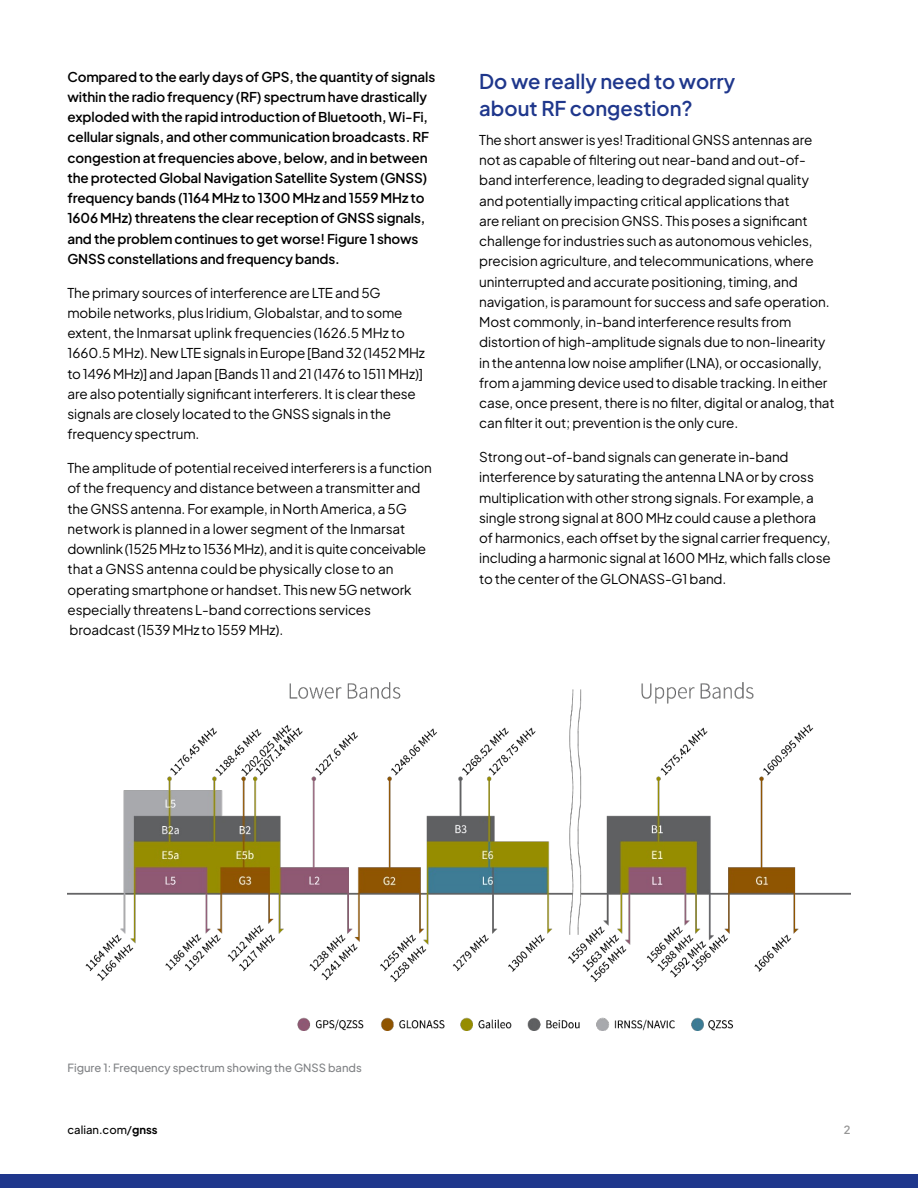
<style>
.page{position:relative;width:918px;height:1188px;background:#fff}
.page>*{position:absolute;margin:0;border:0;box-sizing:border-box;transform-origin:0 0}
.t1{font:20.25px/27px "Plus Jakarta Sans";color:#1f378c}
.t2{font:13.5px/20.2px "Plus Jakarta Sans";letter-spacing:-.01em;color:#000}
.t3{font:11.25px "Plus Jakarta Sans";color:#808285}
.t4{font:11.25px "Plus Jakarta Sans";color:#000}
.t5{font:11.25px "Plus Jakarta Sans";color:#969696}
</style>
<div class="page">
<div style="left:0;top:1174px;width:918px;height:14px;background:#1f378c"></div>
<img style="left:68px;top:683px;width:782px;height:347px">
<p class="t2" style="left:68px;top:65px;width:369px">Compared to the early days of GPS, the quantity of signals within the radio frequency (RF) spectrum have drastically exploded with the rapid introduction of Bluetooth, Wi-Fi, cellular signals, and other communication broadcasts. RF congestion at frequencies above, below, and in between the protected Global Navigation Satellite System (GNSS) frequency bands (1164 MHz to 1300 MHz and 1559 MHz to 1606 MHz) threatens the clear reception of GNSS signals, and the problem continues to get worse! Figure 1 shows GNSS constellations and frequency bands.</p>
<p class="t2" style="left:68px;top:281px;width:359px">The primary sources of interference are LTE and 5G mobile networks, plus Iridium, Globalstar, and to some extent, the Inmarsat uplink frequencies (1626.5 MHz to 1660.5 MHz). New LTE signals in Europe [Band 32 (1452 MHz to 1496 MHz)] and Japan [Bands 11 and 21 (1476 to 1511 MHz)] are also potentially significant interferers. It is clear these signals are closely located to the GNSS signals in the frequency spectrum.</p>
<p class="t2" style="left:68px;top:456px;width:366px">The amplitude of potential received interferers is a function of the frequency and distance between a transmitter and the GNSS antenna. For example, in North America, a 5G network is planned in a lower segment of the Inmarsat downlink (1525 MHz to 1536 MHz), and it is quite conceivable that a GNSS antenna could be physically close to an operating smartphone or handset. This new 5G network especially threatens L-band corrections services broadcast (1539 MHz to 1559 MHz).</p>
<h1 class="t1" style="left:479px;top:65px;width:258px">Do we really need to worry about RF congestion?</h1>
<p class="t2" style="left:479px;top:128px;width:357px">The short answer is yes! Traditional GNSS antennas are not as capable of filtering out near-band and out-of&shy;band interference, leading to degraded signal quality and potentially impacting critical applications that<br>are reliant on precision GNSS. This poses a significant challenge for industries such as autonomous vehicles, precision agriculture, and telecommunications, where uninterrupted and accurate positioning, timing, and navigation, is paramount for success and safe operation.<br>Most commonly, in-band interference results from distortion of high-amplitude signals due to non-linearity in the antenna low noise amplifier (LNA), or occasionally, from a jamming device used to disable tracking. In either case, once present, there is no filter, digital or analog, that can filter it out; prevention is the only cure.</p>
<p class="t2" style="left:479px;top:445px;width:353px">Strong out-of-band signals can generate in-band interference by saturating the antenna LNA or by cross multiplication with other strong signals. For example, a single strong signal at 800 MHz could cause a plethora of harmonics, each offset by the signal carrier frequency, including a harmonic signal at 1600 MHz, which falls close to the center of the GLONASS-G1 band.</p>
<p class="t3" style="left:68px;top:1059px;width:296px">Figure 1: Frequency spectrum showing the GNSS bands</p>
<p class="t4" style="left:68px;top:1121px;width:92px">calian.com/gnss</p>
<p class="t5" style="left:844px;top:1121px;width:8px">2</p>
</div>
